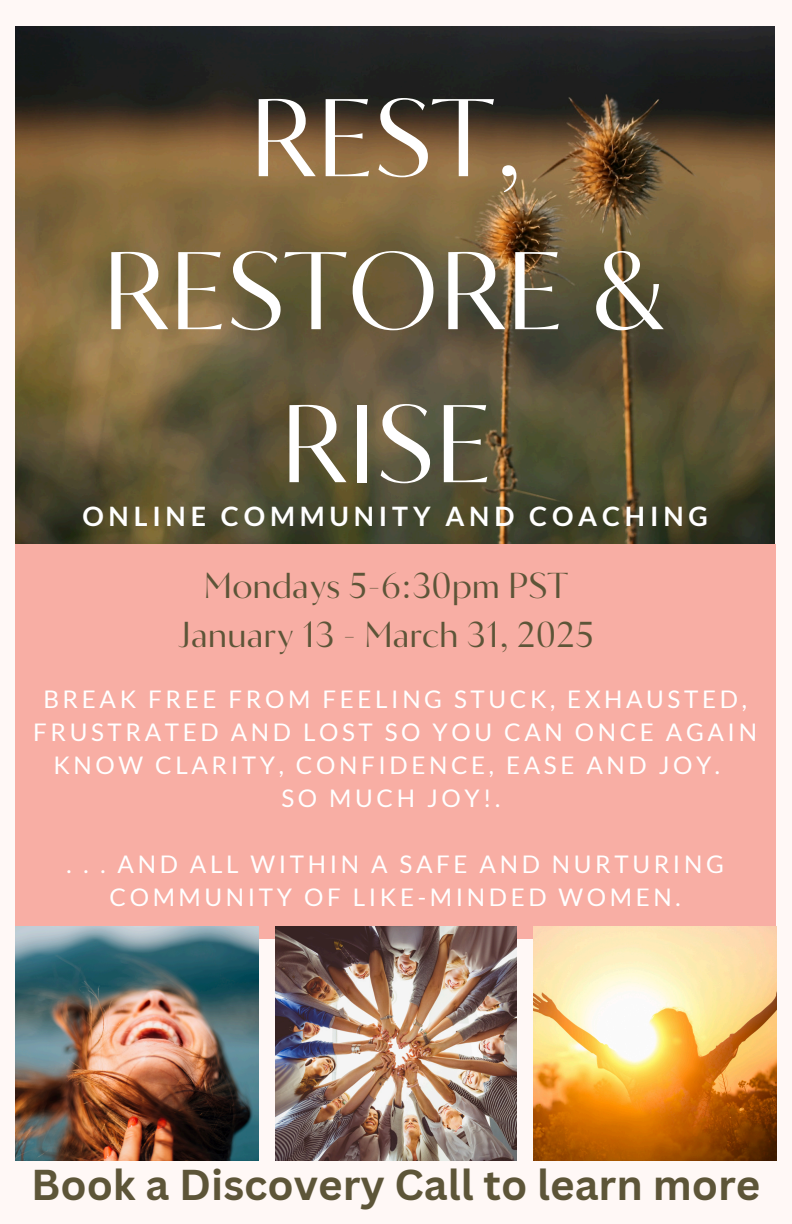
<style>
.page{position:relative;width:792px;height:1224px;background:#fff8f6}
.page>*{position:absolute;margin:0;border:0;box-sizing:border-box;transform-origin:0 0}
.t1{font:110.2px/153px "Circe Contrast";color:#fff;text-align:center}
.t2{font:700 42px "Canva Sans";color:#5d5538}
.t3{font:36px/49.6px "Circe Contrast";color:#5d5538;text-align:center}
.t4{font:700 26.8px "Lato";letter-spacing:.18em;color:#fff}
.t5{font:24.2px/33px "Lato";letter-spacing:.15em;color:#fff;text-align:center}
</style>
<div class="page">
<img style="left:16px;top:26px;width:759px;height:518px">
<div style="left:16px;top:544px;width:760px;height:395px;background:#f8aea4"></div>
<img style="left:16px;top:926px;width:243px;height:234px">
<img style="left:275px;top:926px;width:242px;height:234px">
<img style="left:533px;top:926px;width:243px;height:234px">
<p class="t1" style="left:102px;top:66px;width:570px">REST,<br>RESTORE &amp;<br>RISE</p>
<h1 class="t4" style="left:82px;top:499px;width:627px">ONLINE COMMUNITY AND COACHING</h1>
<p class="t3" style="left:179px;top:562px;width:417px">Mondays 5-6:30pm PST<br>January 13 - March 31, 2025</p>
<h4 class="t5" style="left:43px;top:682px;width:705px">BREAK FREE FROM FEELING STUCK, EXHAUSTED,</h4>
<h4 class="t5" style="left:33px;top:715px;width:725px">FRUSTRATED AND LOST SO YOU CAN ONCE AGAIN</h4>
<h4 class="t5" style="left:53px;top:748px;width:668px">KNOW CLARITY, CONFIDENCE, EASE AND JOY.</h4>
<h3 class="t5" style="left:281px;top:781px;width:220px">SO MUCH JOY!.</h3>
<p class="t5" style="left:66px;top:847px;width:659px">. . . AND ALL WITHIN A SAFE AND NURTURING<br>COMMUNITY OF LIKE-MINDED WOMEN.</p>
<p class="t2" style="left:31px;top:1155px;width:731px">Book a Discovery Call to learn more</p>
</div>
